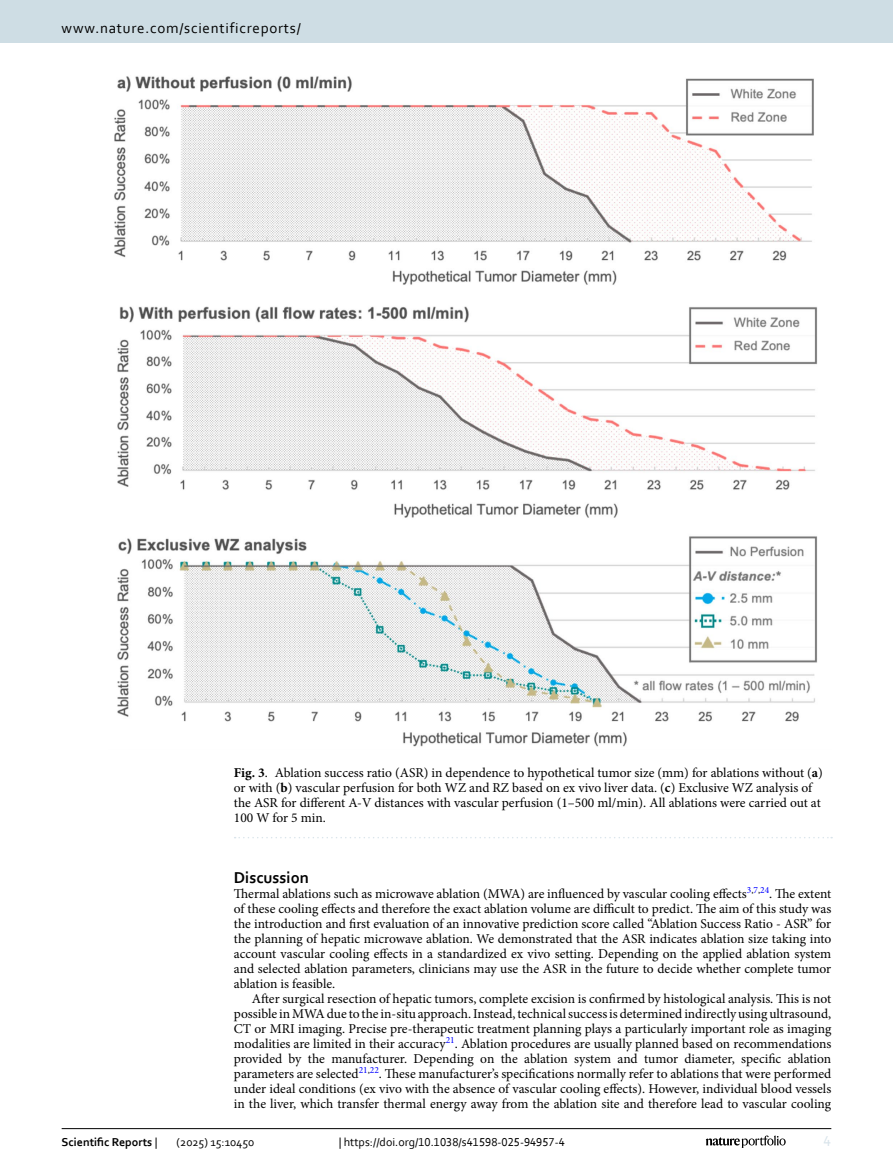
<style>
.page{position:relative;width:893px;height:1174px;background:#fff}
.page>*{position:absolute;margin:0;border:0;box-sizing:border-box;transform-origin:0 0}
.Head_1{font:700 16.5px "Corbel";color:#000}
.t1{font:15px "Corbel";letter-spacing:.05em;color:#000}
.t2{font:15px "Corbel";color:#d9e4eb}
.Body_Text_Indent{font:13.5px/15px "Minion Pro";color:#000;text-align:justify}
.Body_Text{font:13.5px/15px "Minion Pro";color:#000;text-align:justify}
.Figure_Caption{font:13.5px/15px "Minion Pro";color:#000}
.t3{font:12px "Corbel";color:#000}
.t4{font:700 12px "Corbel";color:#000}
.s1{font-weight:700}
.s2{font-weight:400}
</style>
<div class="page">
<img style="left:114px;top:76px;width:704px;height:671px">
<svg style="left:235px;top:837px;width:597px;height:1px"></svg>
<hr style="left:62px;top:1128px;width:769px;height:1px;background:#000">
<svg style="left:706px;top:1135px;width:80px;height:12px"></svg>
<div style="left:0;top:0;width:893px;height:43px;background:#cedde4"></div>
<p class="t1" style="left:62px;top:18px;width:241px">www.nature.com/scientificreports/</p>
<p class="Figure_Caption" style="left:234px;top:765px;width:590px"><span class="s1">Fig. 3</span>. Ablation success ratio (ASR) in dependence to hypothetical tumor size (mm) for ablations without (<span class="s1">a</span>) or with (<span class="s1">b</span>) vascular perfusion for both WZ and RZ based on ex vivo liver data. (<span class="s1">c</span>) Exclusive WZ analysis of the ASR for different A-V distances with vascular perfusion (1–500 ml/min). All ablations were carried out at 100 W for 5 min.</p>
<p class="Head_1" style="left:234px;top:867px;width:77px">Discussion</p>
<p class="Body_Text" style="left:234px;top:886px;width:599px">Thermal ablations such as microwave ablation (MWA) are influenced by vascular cooling effects<sup>3</sup><sup>,</sup><sup>7</sup><sup>,</sup><sup>24</sup>. The extent of these cooling effects and therefore the exact ablation volume are difficult to predict. The aim of this study was the introduction and first evaluation of an innovative prediction score called “Ablation Success Ratio - ASR” for the planning of hepatic microwave ablation. We demonstrated that the ASR indicates ablation size taking into account vascular cooling effects in a standardized ex vivo setting. Depending on the applied ablation system and selected ablation parameters, clinicians may use the ASR in the future to decide whether complete tumor ablation is feasible.</p>
<p class="Body_Text_Indent" style="left:234px;top:991px;width:599px;text-indent:18px">After surgical resection of hepatic tumors, complete excision is confirmed by histological analysis. This is not possible in MWA due to the in-situ approach. Instead, technical success is determined indirectly using ultrasound, CT or MRI imaging. Precise pre-therapeutic treatment planning plays a particularly important role as imaging modalities are limited in their accuracy<sup>21</sup>. Ablation procedures are usually planned based on recommendations provided by the manufacturer. Depending on the ablation system and tumor diameter, specific ablation parameters are selected<sup>21</sup><sup>,</sup><sup>22</sup>. These manufacturer’s specifications normally refer to ablations that were performed under ideal conditions (ex vivo with the absence of vascular cooling effects). However, individual blood vessels in the liver, which transfer thermal energy away from the ablation site and therefore lead to vascular cooling</p>
<p class="t4" style="left:62px;top:1134px;width:97px">Scientific Reports <span class="s2">|</span></p>
<p class="t3" style="left:177px;top:1134px;width:79px">(2025) 15:10450</p>
<p class="t3" style="left:339px;top:1134px;width:228px">| https://doi.org/10.1038/s41598-025-94957-4</p>
<p class="t2" style="left:824px;top:1132px;width:9px">4</p>
</div>
